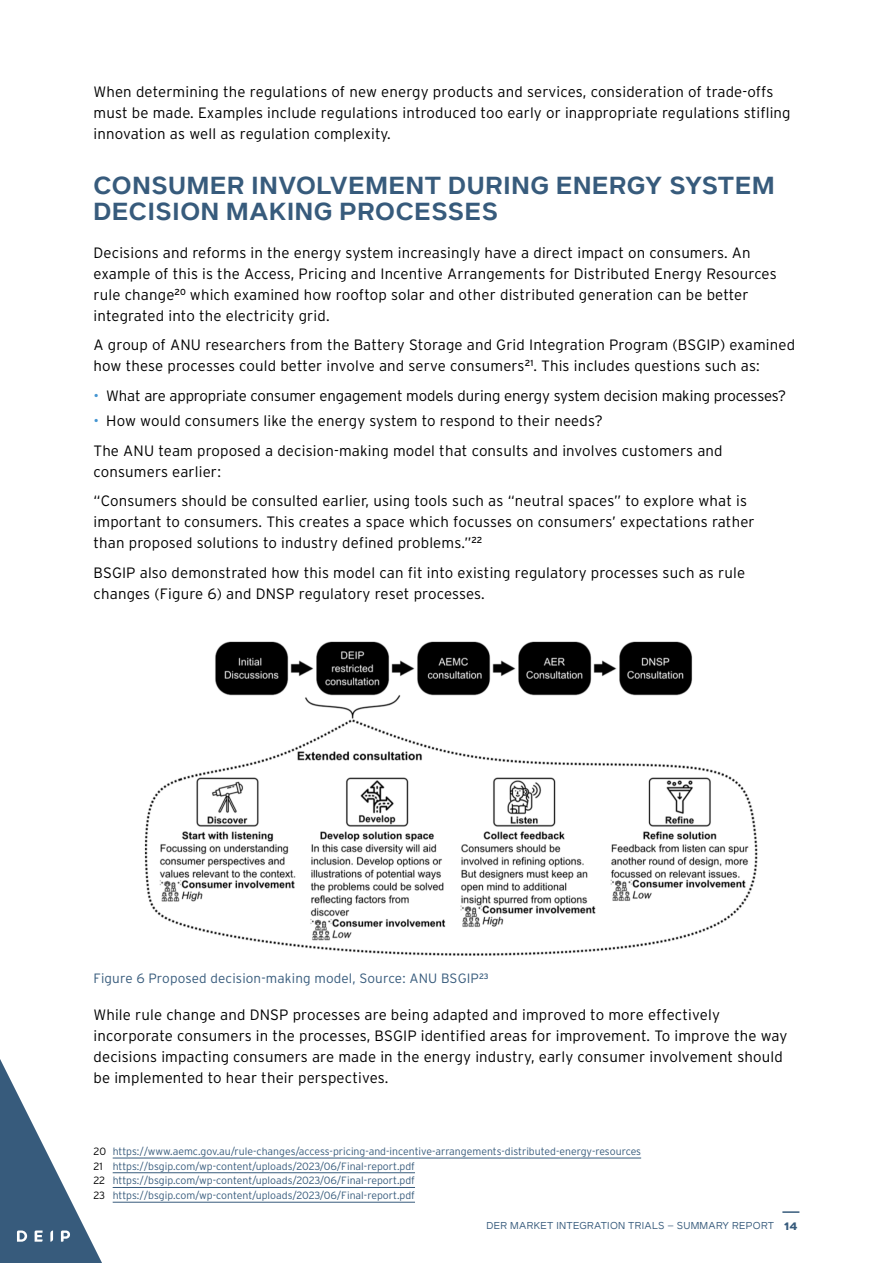
<style>
.page{position:relative;width:893px;height:1263px;background:#fff}
.page>*{position:absolute;margin:0;border:0;box-sizing:border-box;transform-origin:0 0}
.t1{font:600 24px/25.5px "Dexa Pro";letter-spacing:.03em;color:#375b7c}
.t2{font:300 15px/21px "Interstate";letter-spacing:.01em;color:#000}
.t3{font:300 15px "Interstate";letter-spacing:-.01em;color:#000}
.t4{font:300 13.5px "Interstate";letter-spacing:.01em;color:#375b7c}
.t5{font:300 10.5px/14.7px "Interstate";color:#375b7c}
.t6{font:9.75px "Dexa Pro";letter-spacing:.03em;color:#375b7c}
.s1{color:#4495d1}
.s2{color:#000}
.s3{font-weight:700;font-size:10.5px}
</style>
<div class="page">
<svg style="left:782px;top:1211px;width:17px;height:2px"></svg>
<svg style="left:0;top:1059px;width:102px;height:204px"></svg>
<img style="left:144px;top:641px;width:614px;height:315px">
<hr style="left:94px;top:1142px;width:705px;height:1px;background:#fff">
<hr style="left:113px;top:1158px;width:528px;height:1px;background:#375b7c">
<hr style="left:113px;top:1172px;width:302px;height:1px;background:#375b7c">
<hr style="left:113px;top:1187px;width:302px;height:1px;background:#375b7c">
<hr style="left:113px;top:1202px;width:302px;height:1px;background:#375b7c">
<p class="t2" style="left:94px;top:81px;width:699px">When determining the regulations of new energy products and services, consideration of trade-offs must be made. Examples include regulations introduced too early or inappropriate regulations stifling innovation as well as regulation complexity.</p>
<h1 class="t1" style="left:94px;top:173px;width:682px">CONSUMER INVOLVEMENT DURING ENERGY SYSTEM<br>DECISION MAKING PROCESSES</h1>
<p class="t2" style="left:94px;top:242px;width:685px">Decisions and reforms in the energy system increasingly have a direct impact on consumers. An example of this is the Access, Pricing and Incentive Arrangements for Distributed Energy Resources rule change<sup>20</sup> which examined how rooftop solar and other distributed generation can be better integrated into the electricity grid.</p>
<p class="t2" style="left:94px;top:334px;width:703px">A group of ANU researchers from the Battery Storage and Grid Integration Program (BSGIP) examined how these processes could better involve and serve consumers<sup>21</sup>. This includes questions such as:</p>
<p class="t3" style="left:94px;top:387px;width:694px"><span class="s1">•</span> What are appropriate consumer engagement models during energy system decision making processes?</p>
<p class="t2" style="left:94px;top:406px;width:631px;line-height:29.5px"><span class="s1">•</span> How would consumers like the energy system to respond to their needs?<br>The ANU team proposed a decision-making model that consults and involves customers and</p>
<p class="t2" style="left:94px;top:456px;width:655px;line-height:29.5px">consumers earlier:<br>“Consumers should be consulted earlier, using tools such as “neutral spaces” to explore what is</p>
<p class="t2" style="left:94px;top:511px;width:663px">important to consumers. This creates a space which focusses on consumers’ expectations rather than proposed solutions to industry defined problems.”<sup>22</sup></p>
<p class="t2" style="left:94px;top:562px;width:653px">BSGIP also demonstrated how this model can fit into existing regulatory processes such as rule changes (Figure 6) and DNSP regulatory reset processes.</p>
<p class="t4" style="left:94px;top:971px;width:397px">Figure 6 Proposed decision-making model, Source: ANU BSGIP<sup>23</sup></p>
<p class="t2" style="left:94px;top:1004px;width:695px">While rule change and DNSP processes are being adapted and improved to more effectively incorporate consumers in the processes, BSGIP identified areas for improvement. To improve the way decisions impacting consumers are made in the energy industry, early consumer involvement should be implemented to hear their perspectives.</p>
<p class="t5" style="left:94px;top:1144px;width:549px"><span class="s2">20</span> https://www.aemc.gov.au/rule-changes/access-pricing-and-incentive-arrangements-distributed-energy-resources <span class="s2">21</span> https://bsgip.com/wp-content/uploads/2023/06/Final-report.pdf<br><span class="s2">22</span> https://bsgip.com/wp-content/uploads/2023/06/Final-report.pdf<br><span class="s2">23</span> https://bsgip.com/wp-content/uploads/2023/06/Final-report.pdf</p>
<p class="t6" style="left:487px;top:1220px;width:312px">DER MARKET INTEGRATION TRIALS – SUMMARY REPORT <span class="s3">14</span></p>
</div>
